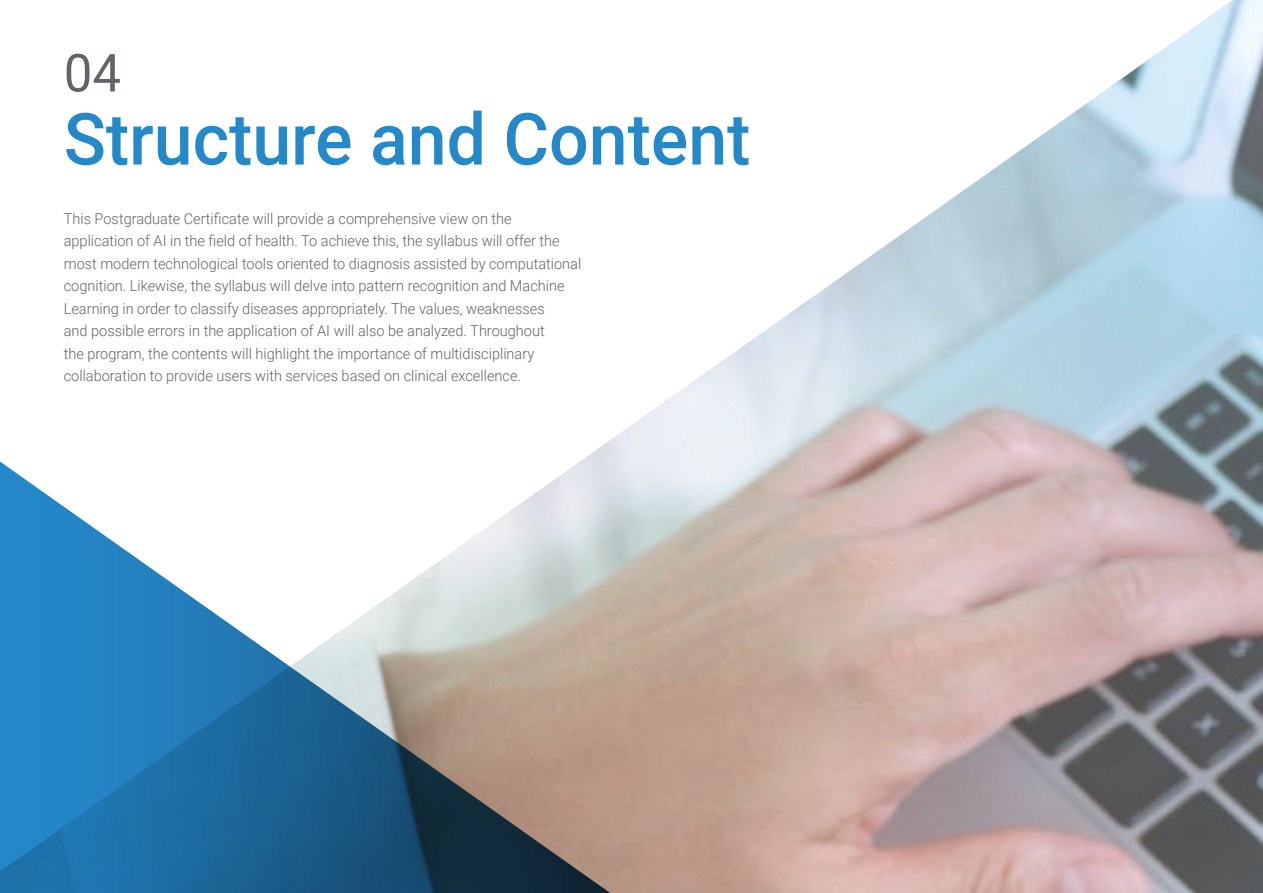
<style>
.page{position:relative;width:1263px;height:893px;background:#fff}
.page>*{position:absolute;margin:0;border:0;box-sizing:border-box;transform-origin:0 0}
.t1{font:500 72px "Roboto";color:#2488c9}
.t2{font:52.5px "Roboto";color:#61646a}
.t3{font:300 15px/22.5px "Roboto";color:#61646a}
</style>
<div class="page">
<img style="left:602px;top:0;width:661px;height:893px">
<svg style="left:0;top:446px;width:640px;height:447px"></svg>
<h2 class="t2" style="left:64px;top:36px;width:59px">04</h2>
<h1 class="t1" style="left:64px;top:89px;width:688px">Structure and Content</h1>
<p class="t3" style="left:64px;top:207px;width:519px">This Postgraduate Certificate will provide a comprehensive view on the application of AI in the field of health. To achieve this, the syllabus will offer the most modern technological tools oriented to diagnosis assisted by computational cognition. Likewise, the syllabus will delve into pattern recognition and Machine Learning in order to classify diseases appropriately. The values, weaknesses<br>and possible errors in the application of AI will also be analyzed. Throughout<br>the program, the contents will highlight the importance of multidisciplinary collaboration to provide users with services based on clinical excellence.</p>
</div>
